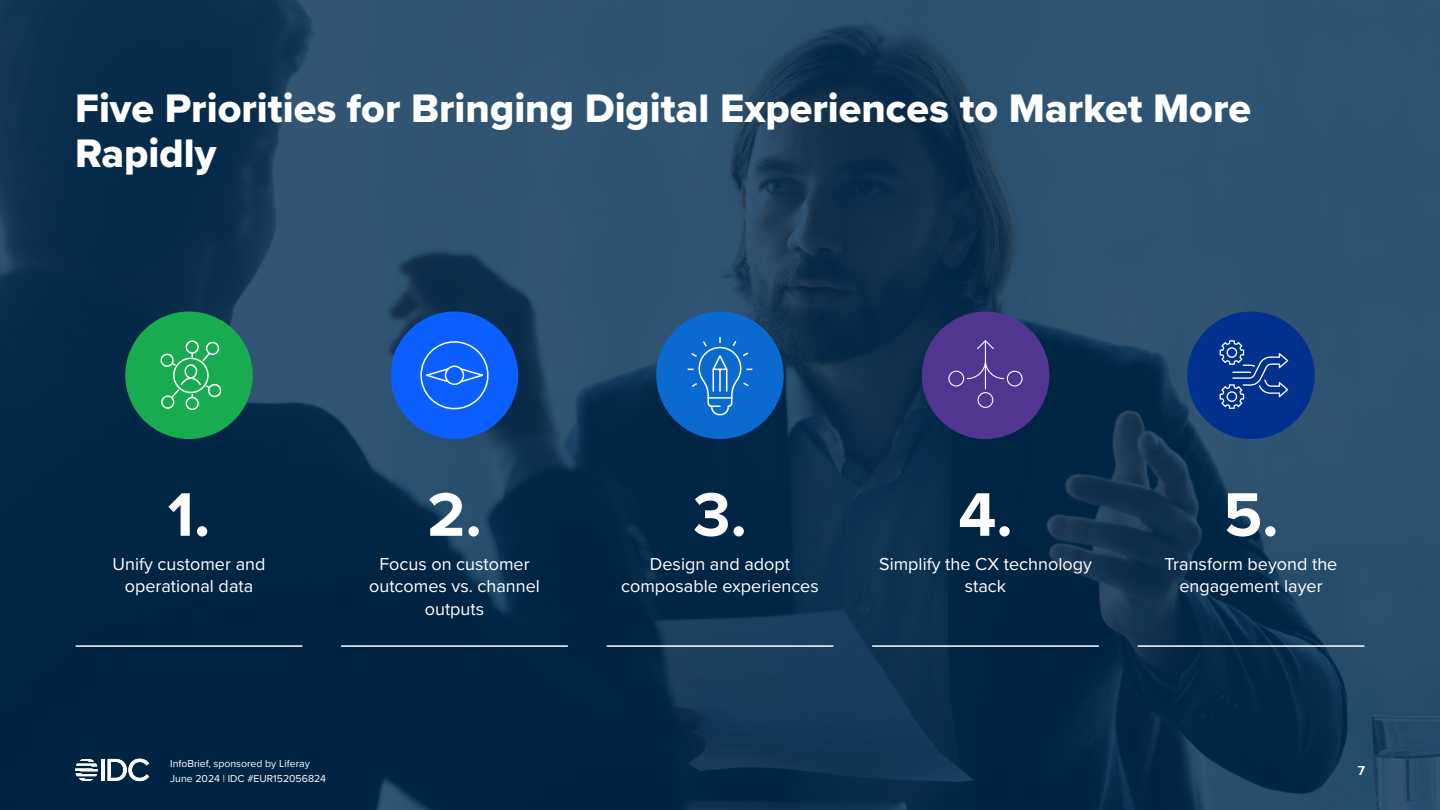
<style>
.page{position:relative;width:1440px;height:810px;background:#fff}
.page>*{position:absolute;margin:0;border:0;box-sizing:border-box;transform-origin:0 0}
.t1{font:700 63.75px "Proxima Nova";color:#fff}
.t2{font:41.25px/45px "Proxima Nova Extrabld";color:#fff}
.t3{font:18px/22.5px "Proxima Nova";color:#fff;text-align:center}
.t4{font:500 13.5px "Proxima Nova";color:#fff}
.t5{font:10.5px/15px "Proxima Nova";color:#fff}
</style>
<div class="page">
<img style="left:0;top:0;width:1440px;height:810px">
<div style="left:391px;top:312px;width:127px;height:127px;background:#0b5fff;border-radius:50%"></div>
<hr style="left:342px;top:645px;width:225px;height:2px;background:#fff">
<hr style="left:76px;top:645px;width:226px;height:2px;background:#fff">
<hr style="left:607px;top:645px;width:226px;height:2px;background:#fff">
<hr style="left:873px;top:645px;width:225px;height:2px;background:#fff">
<hr style="left:1138px;top:645px;width:226px;height:2px;background:#fff">
<div style="left:125px;top:312px;width:128px;height:127px;background:#19ab4f;border-radius:50%"></div>
<div style="left:656px;top:312px;width:128px;height:127px;background:#0a6acf;border-radius:50%"></div>
<div style="left:922px;top:312px;width:127px;height:127px;background:#503691;border-radius:50%"></div>
<div style="left:1187px;top:312px;width:128px;height:127px;background:#00318f;border-radius:50%"></div>
<div style="left:161px;top:395px;width:14px;height:14px;border:2px solid #fff;border-radius:50%"></div>
<div style="left:206px;top:342px;width:13px;height:13px;border:2px solid #fff;border-radius:50%"></div>
<div style="left:186px;top:340px;width:13px;height:14px;border:2px solid #fff;border-radius:50%"></div>
<div style="left:186px;top:397px;width:13px;height:13px;border:2px solid #fff;border-radius:50%"></div>
<svg style="left:160px;top:352px;width:61px;height:48px"></svg>
<svg style="left:687px;top:336px;width:66px;height:80px"></svg>
<svg style="left:948px;top:340px;width:75px;height:68px"></svg>
<hr style="left:101px;top:759px;width:4px;height:22px;background:#fff">
<svg style="left:108px;top:759px;width:41px;height:22px"></svg>
<svg style="left:75px;top:759px;width:23px;height:22px"></svg>
<svg style="left:420px;top:341px;width:69px;height:69px"></svg>
<svg style="left:1220px;top:340px;width:68px;height:69px"></svg>
<h2 class="t2" style="left:75px;top:85px;width:1178px">Five Priorities for Bringing Digital Experiences to Market More<br>Rapidly</h2>
<h1 class="t1" style="left:168px;top:467px;width:44px">1.</h1>
<p class="t3" style="left:113px;top:552px;width:154px">Unify customer and operational data</p>
<h1 class="t1" style="left:427px;top:467px;width:56px">2.</h1>
<p class="t3" style="left:369px;top:552px;width:172px">Focus on customer outcomes vs. channel outputs</p>
<h1 class="t1" style="left:693px;top:467px;width:55px">3.</h1>
<p class="t3" style="left:621px;top:552px;width:199px">Design and adopt composable experiences</p>
<h1 class="t1" style="left:958px;top:467px;width:56px">4.</h1>
<p class="t3" style="left:879px;top:552px;width:214px">Simplify the CX technology stack</p>
<h1 class="t1" style="left:1223px;top:467px;width:57px">5.</h1>
<p class="t3" style="left:1165px;top:552px;width:174px">Transform beyond the engagement layer</p>
<p class="t5" style="left:170px;top:755px;width:157px">InfoBrief, sponsored by Liferay<br>June 2024 | IDC #EUR152056824</p>
<p class="t4" style="left:1358px;top:760px;width:9px">7</p>
<p class="t5" style="left:170px;top:770px;width:154px">May 2024 | IDC #EUR152056824</p>
</div>
